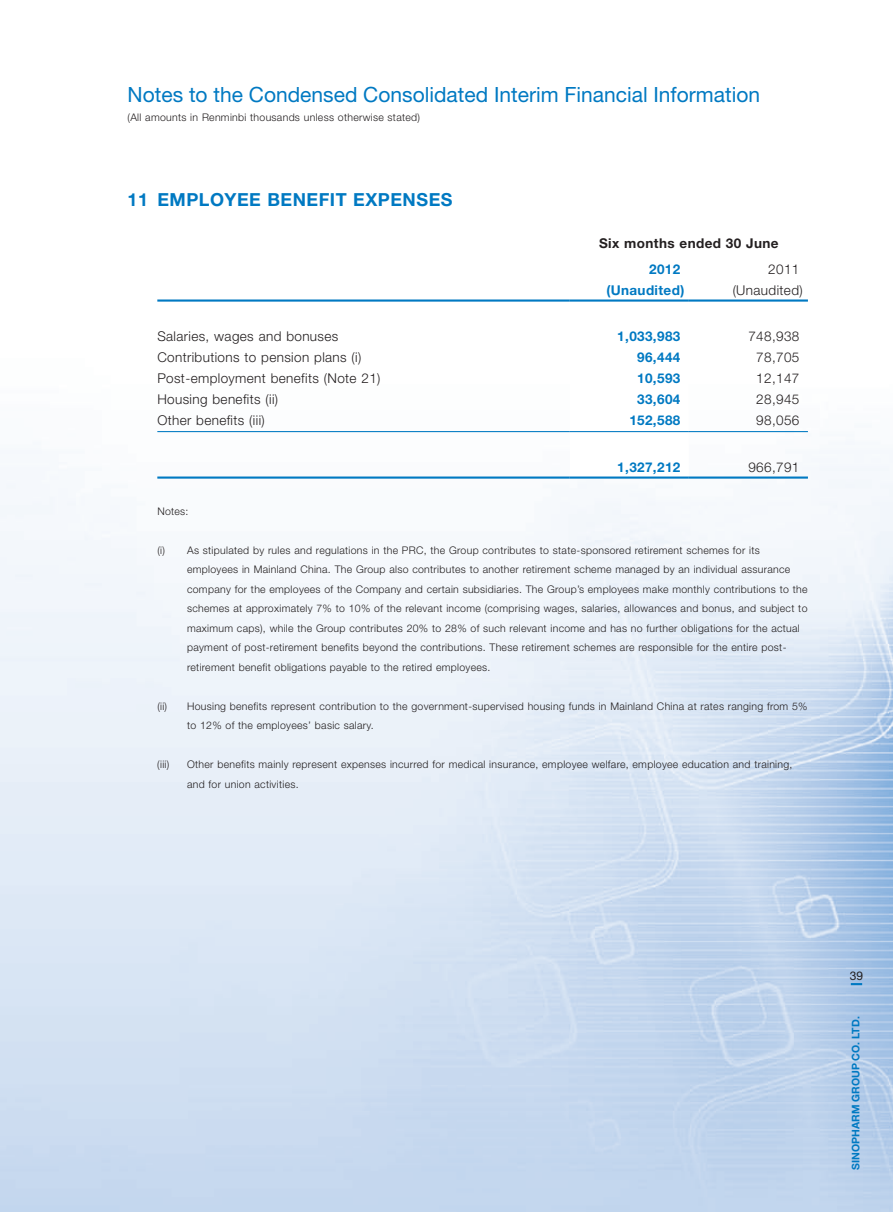
<style>
.page{position:relative;width:893px;height:1212px;background:#fff}
.page>*{position:absolute;margin:0;border:0;box-sizing:border-box;transform-origin:0 0}
.t1{font:21px "Helvetica Neue LT Std";color:#0079c2}
.t2{font:700 18px "Helvetica Neue LT Std";letter-spacing:.03em;color:#0079c2}
.t3{font:300 13.5px "Helvetica Neue LT Std";letter-spacing:.03em;color:#231f20}
.t4{font:700 13.5px "Helvetica Neue LT Std";letter-spacing:.03em;color:#0079c2}
.t5{font:700 13.5px "Helvetica Neue LT Std";letter-spacing:.03em;color:#231f20}
.t6{font:12px "Helvetica Neue LT Std";color:#231f20}
.t7{font:300 10.5px/19.5px "Helvetica Neue LT Std";letter-spacing:.03em;color:#231f20}
.t8{font:700 10.5px "Helvetica Neue LT Std";color:#0079c2}
</style>
<div class="page">
<svg style="left:851px;top:983px;width:11px;height:2px"></svg>
<svg style="left:570px;top:432px;width:119px;height:1px"></svg>
<hr style="left:157px;top:299px;width:413px;height:3px;background:#0079c2">
<hr style="left:570px;top:299px;width:119px;height:3px;background:#0079c2">
<hr style="left:689px;top:299px;width:119px;height:3px;background:#0079c2">
<hr style="left:157px;top:431px;width:413px;height:1px;background:#0079c2">
<hr style="left:570px;top:431px;width:119px;height:1px;background:#0079c2">
<hr style="left:689px;top:431px;width:119px;height:1px;background:#0079c2">
<hr style="left:157px;top:476px;width:413px;height:3px;background:#0079c2">
<hr style="left:570px;top:476px;width:119px;height:3px;background:#0079c2">
<hr style="left:689px;top:476px;width:119px;height:3px;background:#0079c2">
<h1 class="t1" style="left:128px;top:82px;width:634px">Notes to the Condensed Consolidated Interim Financial Information</h1>
<p class="t7" style="left:128px;top:108px;width:294px">(All amounts in Renminbi thousands unless otherwise stated)</p>
<h2 class="t2" style="left:128px;top:189px;width:110px">11 Employee</h2>
<h2 class="t2" style="left:267px;top:189px;width:162px">benefit expenses</h2>
<p class="t5" style="left:599px;top:235px;width:181px">Six months ended 30 June</p>
<p class="t4" style="left:649px;top:261px;width:33px">2012</p>
<p class="t3" style="left:768px;top:261px;width:33px">2011</p>
<p class="t4" style="left:606px;top:282px;width:80px">(Unaudited)</p>
<p class="t3" style="left:733px;top:282px;width:72px">(Unaudited)</p>
<p class="t3" style="left:157px;top:328px;width:183px">Salaries, wages and bonuses</p>
<p class="t4" style="left:617px;top:328px;width:65px">1,033,983</p>
<p class="t3" style="left:748px;top:328px;width:53px">748,938</p>
<p class="t3" style="left:157px;top:349px;width:205px">Contributions to pension plans (i)</p>
<p class="t4" style="left:637px;top:349px;width:45px">96,444</p>
<p class="t3" style="left:756px;top:349px;width:45px">78,705</p>
<p class="t3" style="left:157px;top:370px;width:225px">Post-employment benefits (Note 21)</p>
<p class="t4" style="left:637px;top:370px;width:45px">10,593</p>
<p class="t3" style="left:756px;top:370px;width:45px">12,147</p>
<p class="t3" style="left:157px;top:391px;width:122px">Housing benefits (ii)</p>
<p class="t4" style="left:637px;top:391px;width:45px">33,604</p>
<p class="t3" style="left:756px;top:391px;width:45px">28,945</p>
<p class="t3" style="left:157px;top:412px;width:109px">Other benefits (iii)</p>
<p class="t4" style="left:629px;top:412px;width:53px">152,588</p>
<p class="t3" style="left:756px;top:412px;width:45px">98,056</p>
<p class="t4" style="left:617px;top:459px;width:65px">1,327,212</p>
<p class="t3" style="left:748px;top:459px;width:53px">966,791</p>
<p class="t7" style="left:157px;top:501px;width:33px">Notes:</p>
<p class="t7" style="left:187px;top:540px;width:622px;text-indent:-30px">(i) As stipulated by rules and regulations in the PRC, the Group contributes to state-sponsored retirement schemes for its employees in Mainland China. The Group also contributes to another retirement scheme managed by an individual assurance company for the employees of the Company and certain subsidiaries. The Group’s employees make monthly contributions to the schemes at approximately 7% to 10% of the relevant income (comprising wages, salaries, allowances and bonus, and subject to maximum caps), while the Group contributes 20% to 28% of such relevant income and has no further obligations for the actual payment of post-retirement benefits beyond the contributions. These retirement schemes are responsible for the entire post&shy;retirement benefit obligations payable to the retired employees.</p>
<p class="t7" style="left:187px;top:696px;width:622px;text-indent:-30px">(ii) Housing benefits represent contribution to the government-supervised housing funds in Mainland China at rates ranging from 5% to 12% of the employees’ basic salary.</p>
<p class="t7" style="left:157px;top:754px;width:14px">(iii)</p>
<p class="t7" style="left:187px;top:754px;width:607px">Other benefits mainly represent expenses incurred for medical insurance, employee welfare, employee education and training, and for union activities.</p>
<p class="t6" style="left:850px;top:968px;width:15px">39</p>
<p class="t8" style="left:849px;top:1170px;width:155px;rotate:-90deg">Sinopharm group co. ltd.</p>
</div>
